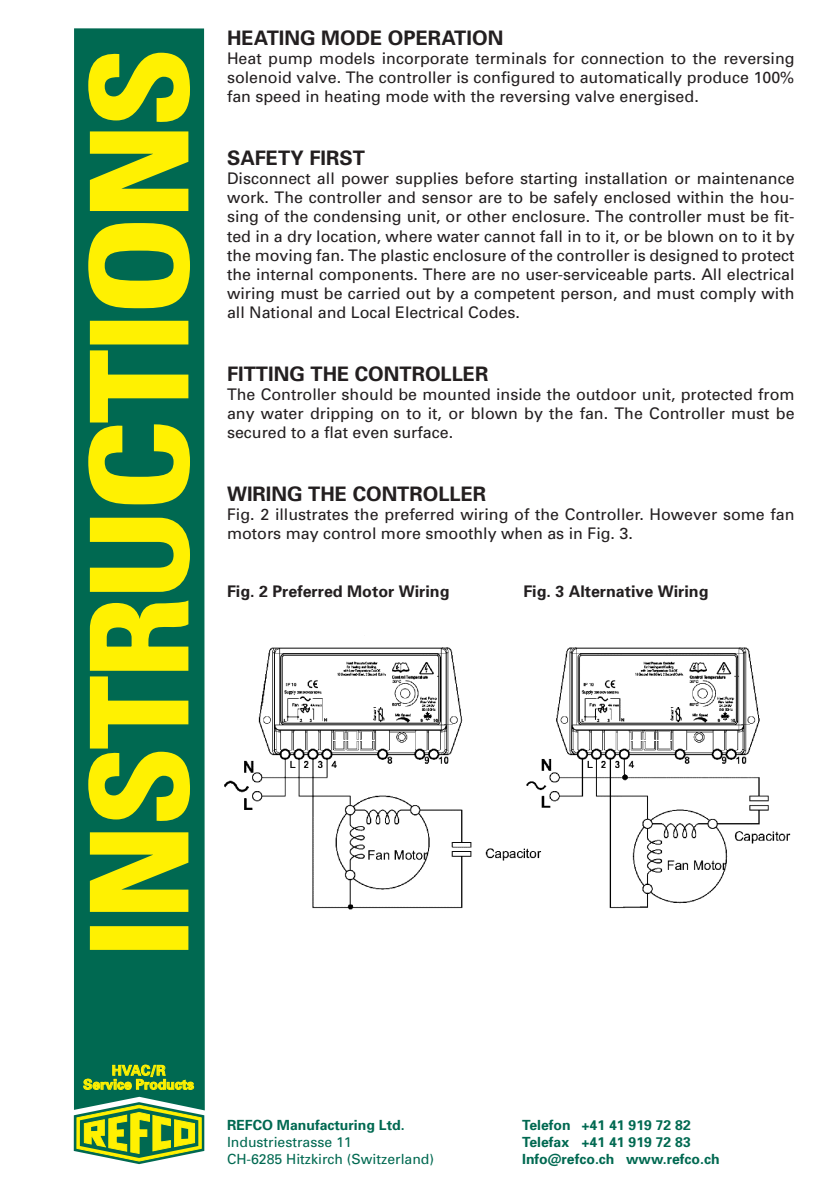
<style>
.page{position:relative;width:840px;height:1191px;background:#fff}
.page>*{position:absolute;margin:0;border:0;box-sizing:border-box;transform-origin:0 0}
.t1{font:700 20px "Univers";color:#231f20}
.t2{font:16px/19.2px "Univers";color:#231f20;text-align:justify}
.t3{font:700 16px "Univers";color:#231f20}
.t4{font:700 14px "Univers";color:#006951}
.t5{font:14px "Univers";color:#006951}
.t6{font:700 13.8px/14px "Univers";color:#fff101;text-align:center}
</style>
<div class="page">
<svg style="left:74px;top:1110px;width:130px;height:54px;background:#99bc43"></svg>
<div style="left:74px;top:28px;width:131px;height:1082px;background:#006951"></div>
<div style="left:91px;top:927px;width:96px;height:22px;background:#fff101"></div>
<div style="left:90px;top:926px;width:98px;height:24px;border:2px solid #fff101"></div>
<svg style="left:89px;top:831px;width:100px;height:82px;background:#bdcd15"></svg>
<svg style="left:87px;top:517px;width:104px;height:304px;background:#90b523"></svg>
<svg style="left:87px;top:349px;width:104px;height:156px;background:#7eac29"></svg>
<div style="left:91px;top:322px;width:96px;height:21px;background:#fff101"></div>
<div style="left:90px;top:321px;width:98px;height:23px;border:2px solid #fff101"></div>
<svg style="left:87px;top:222px;width:104px;height:87px;background:#a2bf1e"></svg>
<svg style="left:89px;top:130px;width:100px;height:82px;background:#bdcd15"></svg>
<svg style="left:87px;top:52px;width:104px;height:71px;background:#9cbc1f"></svg>
<svg style="left:83px;top:1063px;width:111px;height:27px;background:#458d3b"></svg>
<img style="left:224px;top:647px;width:567px;height:263px">
<p class="t1" style="left:227px;top:25px;width:277px">HEATING MODE OPERATION</p>
<p class="t2" style="left:227px;top:48px;width:568px">Heat pump models incorporate terminals for connection to the reversing solenoid valve. The controller is configured to automatically produce 100% fan speed in heating mode with the reversing valve energised.</p>
<p class="t1" style="left:227px;top:145px;width:139px">SAFETY FIRST</p>
<p class="t2" style="left:227px;top:168px;width:568px">Disconnect all power supplies before starting installation or maintenance work. The controller and sensor are to be safely enclosed within the hou&shy;sing of the condensing unit, or other enclosure. The controller must be fit&shy;ted in a dry location, where water cannot fall in to it, or be blown on to it by the moving fan. The plastic enclosure of the controller is designed to protect the internal components. There are no user-serviceable parts. All electrical wiring must be carried out by a competent person, and must comply with all National and Local Electrical Codes.</p>
<p class="t1" style="left:227px;top:361px;width:263px">FITTING THE CONTROLLER</p>
<p class="t2" style="left:227px;top:384px;width:568px">The Controller should be mounted inside the outdoor unit, protected from any water dripping on to it, or blown by the fan. The Controller must be secured to a flat even surface.</p>
<p class="t1" style="left:227px;top:481px;width:260px">WIRING THE CONTROLLER</p>
<p class="t2" style="left:227px;top:504px;width:568px">Fig. 2 illustrates the preferred wiring of the Controller. However some fan motors may control more smoothly when as in Fig. 3.</p>
<p class="t3" style="left:227px;top:581px;width:224px">Fig. 2 Preferred Motor Wiring</p>
<p class="t3" style="left:523px;top:581px;width:186px">Fig. 3 Alternative Wiring</p>
<p class="t6" style="left:83px;top:1063px;width:112px">HVAC/R<br>Service Products</p>
<p class="t4" style="left:227px;top:1116px;width:179px">REFCO Manufacturing Ltd.</p>
<p class="t4" style="left:522px;top:1116px;width:170px">Telefon +41 41 919 72 82</p>
<p class="t5" style="left:227px;top:1133px;width:126px">Industriestrasse 11</p>
<p class="t4" style="left:522px;top:1133px;width:170px">Telefax +41 41 919 72 83</p>
<p class="t5" style="left:227px;top:1150px;width:208px">CH-6285 Hitzkirch (Switzerland)</p>
<p class="t4" style="left:522px;top:1149px;width:199px">Info@refco.ch www.refco.ch</p>
</div>
